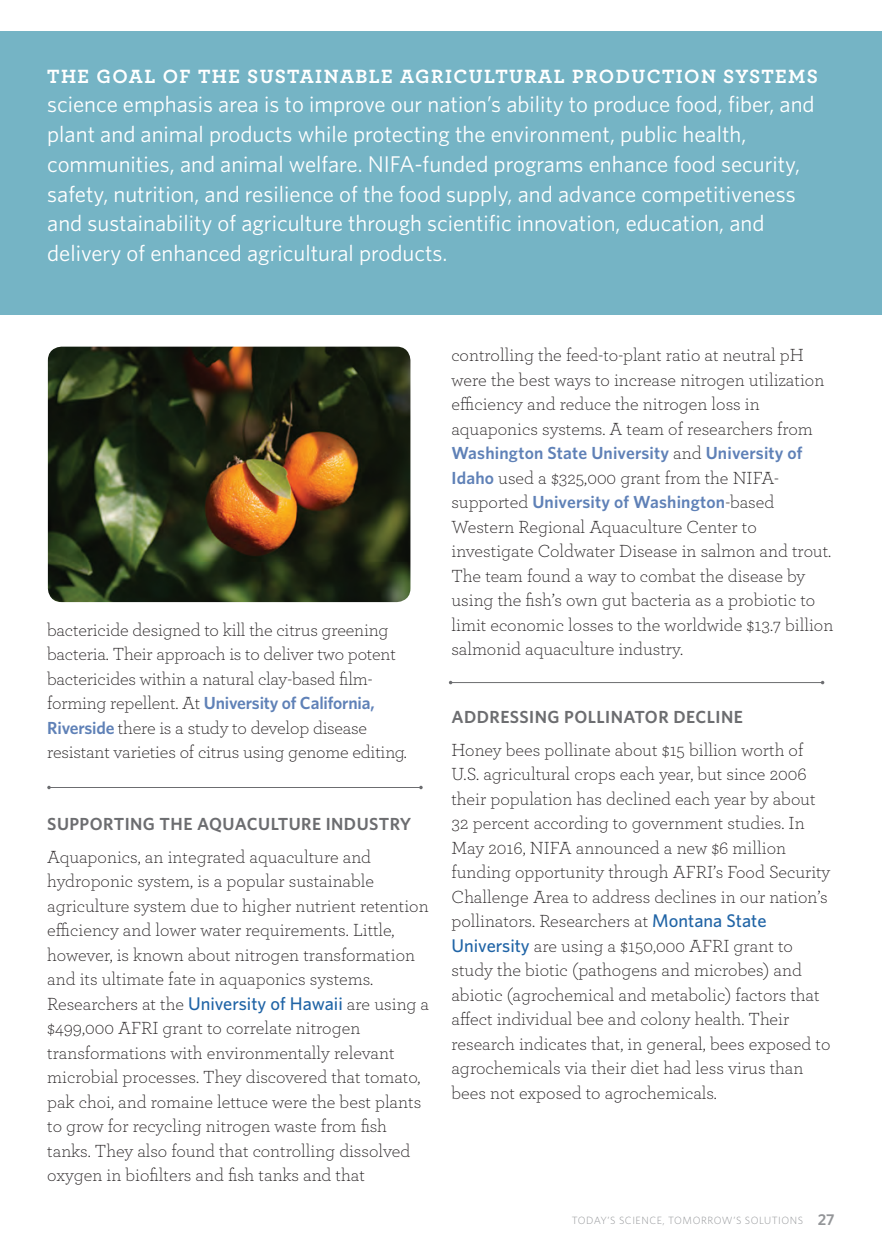
<style>
.page{position:relative;width:882px;height:1260px;background:#fff}
.page>*{position:absolute;margin:0;border:0;box-sizing:border-box;transform-origin:0 0}
.FY16_Portfolio_Intro{font:22.75px/29.8px "Whitney";color:#fff}
.FY16_Portfolio_Intro-2{font:700 20.12px "Archer";letter-spacing:.07em;color:#fff}
.FY16_Outcome_Text__i{font:300 18.38px/24.5px "Archer";letter-spacing:-.005em;color:#231f20}
.impact_text{font:300 18.38px/24.5px "Archer";color:#231f20}
.FY16_Outcome_Text__i-2{font:600 17.5px "Whitney";letter-spacing:.01em;color:#5f81b7}
.FY16_Outcome_Heads{font:600 17.5px "Whitney";letter-spacing:.025em;color:#6c6d70}
.FY16_Outcome_Text__i-3{font:600 17.5px "Whitney";letter-spacing:-.01em;color:#5f81b7}
.t1{font:300 10.5px "Whitney";letter-spacing:.05em;color:#939598}
.s1{font-family:"Archer";font-weight:300;font-size:18.38px;color:#231f20}
.s2{font-family:"Whitney";font-weight:600;font-size:17.5px;color:#5f81b7}
.s3{font-family:"Whitney";font-weight:500;color:#2064a6}
.s4{font-weight:600;font-size:15.75px}
</style>
<div class="page">
<div style="left:0;top:32px;width:882px;height:283px;background:#75b4c5"></div>
<hr style="left:49px;top:787px;width:372px;height:1px;background:#6c6d70">
<hr style="left:451px;top:682px;width:372px;height:1px;background:#6c6d70">
<img style="left:48px;top:347px;width:362px;height:255px">
<p class="FY16_Portfolio_Intro-2" style="left:47px;top:60px;width:772px">THE GOAL OF THE SUSTAINABLE AGRICULTURAL PRODUCTION SYSTEMS</p>
<p class="FY16_Portfolio_Intro" style="left:47px;top:89px;width:769px">science emphasis area is to improve our nation’s ability to produce food, fiber, and plant and animal products while protecting the environment, public health, communities, and animal welfare. NIFA-funded programs enhance food security, safety, nutrition, and resilience of the food supply, and advance competitiveness and sustainability of agriculture through scientific innovation, education, and delivery of enhanced agricultural products.</p>
<p class="FY16_Outcome_Text__i" style="left:47px;top:617px;width:350px">bactericide designed to kill the citrus greening bacteria. Their approach is to deliver two potent bactericides within a natural clay-based film-</p>
<p class="FY16_Outcome_Text__i-3" style="left:47px;top:692px;width:329px"><span class="s1">forming repellent. At</span> University of California,</p>
<p class="FY16_Outcome_Text__i" style="left:47px;top:715px;width:361px"><span class="s2">Riverside</span> there is a study to develop disease resistant varieties of citrus using genome editing.</p>
<p class="FY16_Outcome_Heads" style="left:47px;top:812px;width:366px">SUPPORTING THE AQUACULTURE INDUSTRY</p>
<p class="FY16_Outcome_Text__i" style="left:47px;top:843px;width:384px">Aquaponics, an integrated aquaculture and hydroponic system, is a popular sustainable agriculture system due to higher nutrient retention efficiency and lower water requirements. Little, however, is known about nitrogen transformation and its ultimate fate in aquaponics systems.<br>Researchers at the <span class="s3">University of Hawaii</span> are using a $499,000 AFRI grant to correlate nitrogen transformations with environmentally relevant microbial processes. They discovered that tomato, pak choi, and romaine lettuce were the best plants to grow for recycling nitrogen waste from fish tanks. They also found that controlling dissolved oxygen in biofilters and fish tanks and that</p>
<p class="FY16_Outcome_Text__i" style="left:452px;top:342px;width:374px">controlling the feed-to-plant ratio at neutral pH were the best ways to increase nitrogen utilization efficiency and reduce the nitrogen loss in aquaponics systems. A team of researchers from</p>
<p class="FY16_Outcome_Text__i-2" style="left:452px;top:441px;width:353px">Washington State University <span class="s1">and</span> University of</p>
<p class="FY16_Outcome_Text__i" style="left:452px;top:465px;width:329px"><span class="s2">Idaho</span> used a $325,000 grant from the NIFA-</p>
<p class="FY16_Outcome_Text__i-2" style="left:451px;top:490px;width:324px"><span class="s1">supported</span> University of Washington<span class="s1">-based</span></p>
<p class="FY16_Outcome_Text__i" style="left:451px;top:514px;width:383px">Western Regional Aquaculture Center to investigate Coldwater Disease in salmon and trout.<br>The team found a way to combat the disease by using the fish’s own gut bacteria as a probiotic to limit economic losses to the worldwide $13.7 billion salmonid aquaculture industry.</p>
<p class="FY16_Outcome_Heads" style="left:452px;top:706px;width:293px">ADDRESSING POLLINATOR DECLINE</p>
<p class="impact_text" style="left:452px;top:737px;width:381px">Honey bees pollinate about $15 billion worth of U.S. agricultural crops each year, but since 2006 their population has declined each year by about 32 percent according to government studies. In May 2016, NIFA announced a new $6 million funding opportunity through AFRI’s Food Security Challenge Area to address declines in our nation’s pollinators. Researchers at <span class="s3">Montana State University</span> are using a $150,000 AFRI grant to study the biotic (pathogens and microbes) and abiotic (agrochemical and metabolic) factors that affect individual bee and colony health. Their research indicates that, in general, bees exposed to agrochemicals via their diet had less virus than bees not exposed to agrochemicals.</p>
<p class="t1" style="left:572px;top:1214px;width:264px">TODAY’S SCIENCE, TOMORROW’S SOLUTIONS <span class="s4">27</span></p>
</div>
